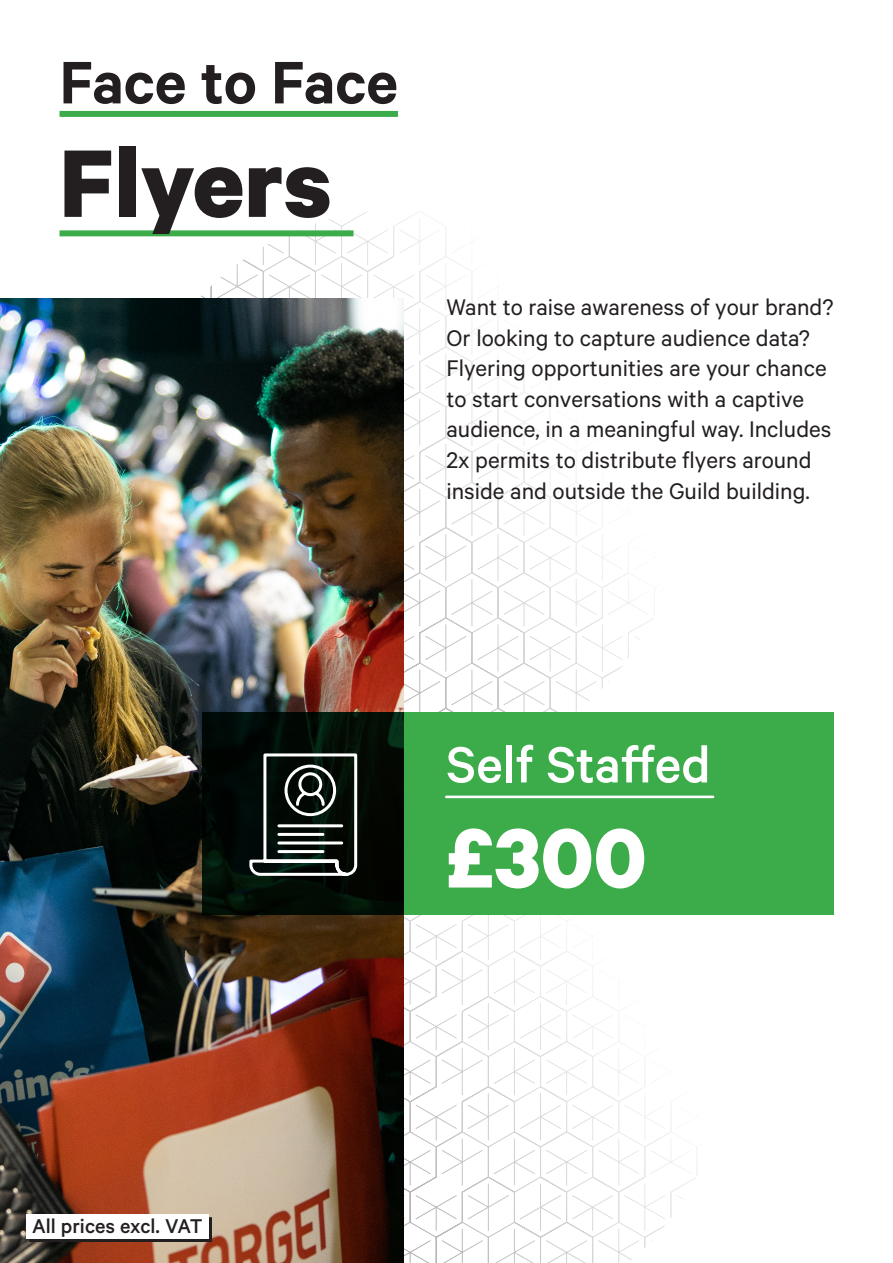
<style>
.page{position:relative;width:893px;height:1263px;background:#fff}
.page>*{position:absolute;margin:0;border:0;box-sizing:border-box;transform-origin:0 0}
.t1{font:700 108px "Calibre";color:#231f20}
.t2{font:700 94.65px "Calibre";color:#fff}
.t3{font:600 67.5px "Calibre";color:#231f20}
.t4{font:500 57.3px "Calibre";color:#fff}
.B2{font:25.5px/30.6px "Calibre";color:#231f20}
.t5{font:500 22.5px "Calibre";color:#231f20}
</style>
<div class="page">
<svg style="left:404px;top:1148px;width:292px;height:115px"></svg>
<svg style="left:404px;top:922px;width:268px;height:226px"></svg>
<svg style="left:404px;top:589px;width:249px;height:123px"></svg>
<svg style="left:404px;top:363px;width:225px;height:226px"></svg>
<svg style="left:132px;top:211px;width:378px;height:152px"></svg>
<img style="left:0;top:298px;width:404px;height:965px">
<div style="left:29px;top:1217px;width:183px;height:25px;background:#231f20"></div>
<div style="left:26px;top:1215px;width:183px;height:24px;background:#fff"></div>
<div style="left:60px;top:111px;width:338px;height:6px;background:#3bac49"></div>
<div style="left:60px;top:230px;width:294px;height:6px;background:#3bac49"></div>
<div style="left:404px;top:712px;width:429px;height:203px;background:#3bac49"></div>
<svg style="left:202px;top:712px;width:202px;height:203px;background:#020b04"></svg>
<hr style="left:446px;top:796px;width:267px;height:2px;background:#fff">
<svg style="left:248px;top:752px;width:111px;height:125px;background:#39413d"></svg>
<h1 class="t3" style="left:60px;top:42px;width:340px">Face to Face</h1>
<p class="t1" style="left:60px;top:117px;width:274px">Flyers</p>
<p class="B2" style="left:446px;top:291px;width:388px">Want to raise awareness of your brand?<br>Or looking to capture audience data?<br>Flyering opportunities are your chance to start conversations with a captive audience, in a meaningful way. Includes 2x permits to distribute flyers around inside and outside the Guild building.</p>
<p class="t4" style="left:446px;top:731px;width:266px">Self Staffed</p>
<p class="t2" style="left:446px;top:800px;width:202px">£300</p>
<p class="t5" style="left:32px;top:1213px;width:172px">All prices excl. VAT</p>
</div>
